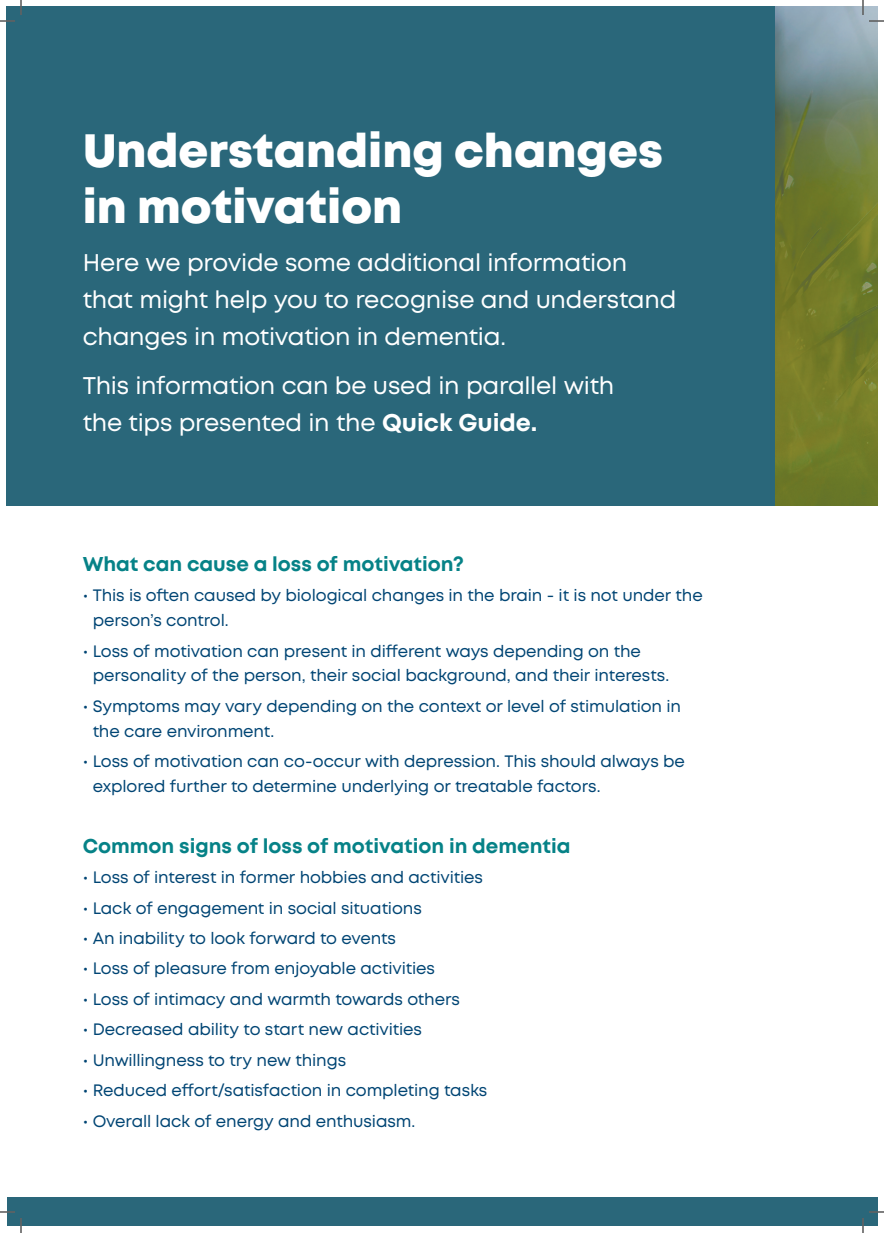
<style>
.page{position:relative;width:884px;height:1233px;background:#fff}
.page>*{position:absolute;margin:0;border:0;box-sizing:border-box;transform-origin:0 0}
.t1{font:800 46.7px/56px "Mont";color:#fff}
.t2{font:24.1px/37px "Mont";letter-spacing:-.01em;color:#fff}
.t3{font:700 20px "Mont";color:#068287}
.t4{font:16.5px/24.8px "Mont";letter-spacing:-.01em;color:#004574}
.s1{font-weight:700}
</style>
<div class="page">
<img style="left:775px;top:7px;width:102px;height:499px">
<div style="left:7px;top:7px;width:768px;height:499px;background:#2a677a"></div>
<div style="left:7px;top:1197px;width:870px;height:29px;background:#2a677a"></div>
<svg style="left:0;top:1211px;width:15px;height:1px"></svg>
<svg style="left:869px;top:1211px;width:15px;height:1px"></svg>
<svg style="left:0;top:0;width:22px;height:22px"></svg>
<svg style="left:20px;top:1218px;width:2px;height:15px"></svg>
<svg style="left:862px;top:0;width:22px;height:22px"></svg>
<svg style="left:862px;top:1218px;width:2px;height:15px"></svg>
<h1 class="t1" style="left:83px;top:123px;width:582px">Understanding changes in motivation</h1>
<h2 class="t2" style="left:83px;top:244px;width:595px">Here we provide some additional information that might help you to recognise and understand changes in motivation in dementia.</h2>
<h2 class="t2" style="left:83px;top:367px;width:533px">This information can be used in parallel with the tips presented in the <span class="s1">Quick Guide.</span></h2>
<p class="t3" style="left:83px;top:551px;width:383px">What can cause a loss of motivation?</p>
<p class="t4" style="left:93px;top:583px;width:612px;text-indent:-10px">• This is often caused by biological changes in the brain - it is not under the person’s control.</p>
<p class="t4" style="left:93px;top:638px;width:578px;text-indent:-10px">• Loss of motivation can present in different ways depending on the personality of the person, their social background, and their interests.</p>
<p class="t4" style="left:93px;top:693px;width:590px;text-indent:-10px">• Symptoms may vary depending on the context or level of stimulation in the care environment.</p>
<p class="t4" style="left:93px;top:749px;width:594px;text-indent:-10px">• Loss of motivation can co-occur with depression. This should always be explored further to determine underlying or treatable factors.</p>
<p class="t3" style="left:83px;top:832px;width:489px">Common signs of loss of motivation in dementia</p>
<p class="t4" style="left:83px;top:865px;width:402px">• Loss of interest in former hobbies and activities</p>
<p class="t4" style="left:83px;top:895px;width:341px">• Lack of engagement in social situations</p>
<p class="t4" style="left:83px;top:926px;width:315px">• An inability to look forward to events</p>
<p class="t4" style="left:83px;top:956px;width:354px">• Loss of pleasure from enjoyable activities</p>
<p class="t4" style="left:83px;top:986px;width:379px">• Loss of intimacy and warmth towards others</p>
<p class="t4" style="left:83px;top:1017px;width:341px">• Decreased ability to start new activities</p>
<p class="t4" style="left:83px;top:1047px;width:265px">• Unwillingness to try new things</p>
<p class="t4" style="left:83px;top:1078px;width:406px">• Reduced effort/satisfaction in completing tasks</p>
<p class="t4" style="left:83px;top:1108px;width:334px">• Overall lack of energy and enthusiasm.</p>
</div>
